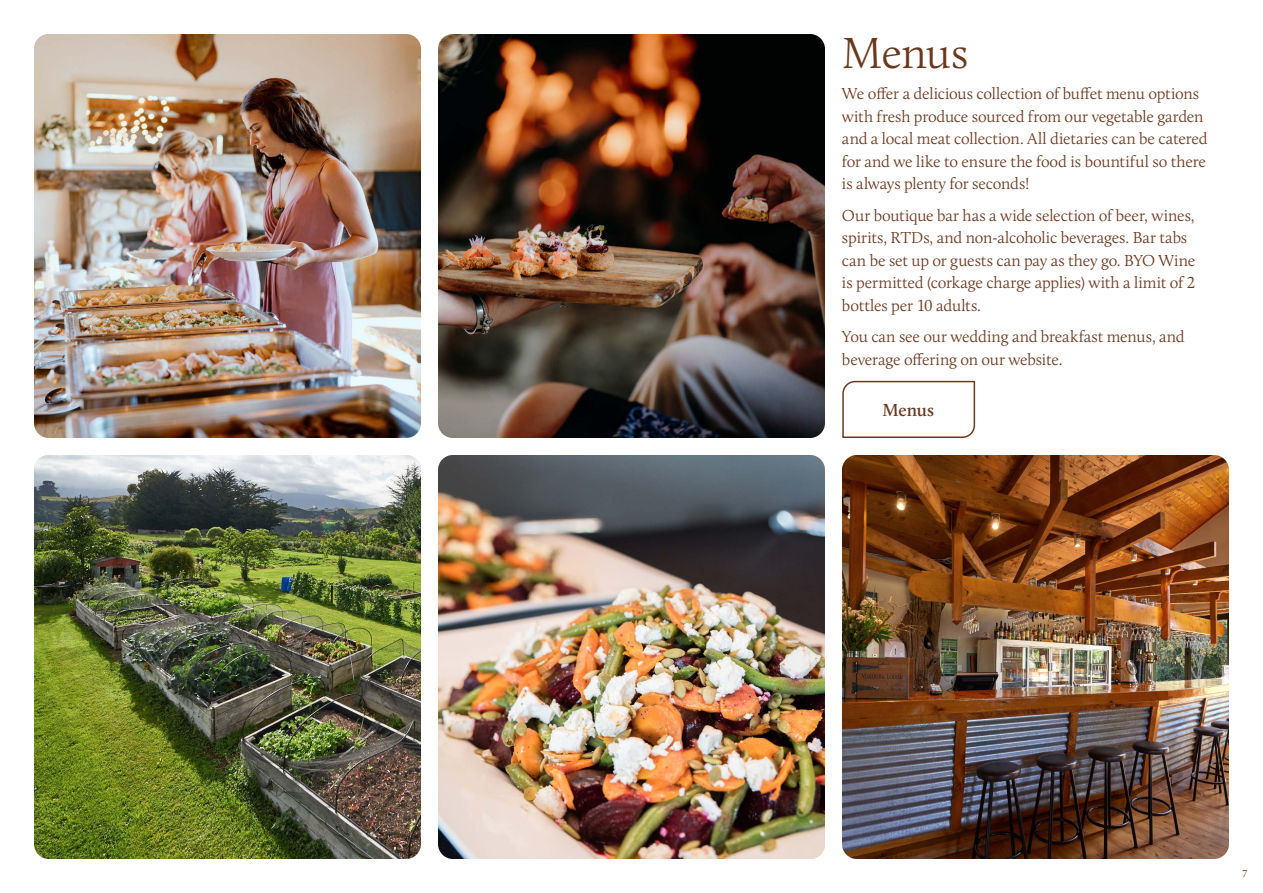
<style>
.page{position:relative;width:1263px;height:893px;background:#fff}
.page>*{position:absolute;margin:0;border:0;box-sizing:border-box;transform-origin:0 0}
.t1{font:300 45px "Calluna";letter-spacing:-.015em;color:#6a381f}
.t2{font:600 18px "Calluna";letter-spacing:-.01em;color:#6a381f}
.t3{font:300 16.5px/22.5px "Calluna";letter-spacing:-.01em;color:#6a381f}
.t4{font:300 10.5px "Calluna";color:#6a381f}
</style>
<div class="page">
<img style="left:34px;top:34px;width:387px;height:404px">
<img style="left:438px;top:34px;width:387px;height:404px">
<img style="left:34px;top:455px;width:387px;height:404px">
<img style="left:438px;top:455px;width:387px;height:404px">
<img style="left:842px;top:455px;width:387px;height:404px">
<svg style="left:842px;top:380px;width:134px;height:58px"></svg>
<h1 class="t1" style="left:842px;top:26px;width:128px">Menus</h1>
<p class="t3" style="left:842px;top:82px;width:367px">We offer a delicious collection of buffet menu options with fresh produce sourced from our vegetable garden and a local meat collection. All dietaries can be catered for and we like to ensure the food is bountiful so there is always plenty for seconds!</p>
<p class="t3" style="left:842px;top:204px;width:355px">Our boutique bar has a wide selection of beer, wines, spirits, RTDs, and non-alcoholic beverages. Bar tabs can be set up or guests can pay as they go. BYO Wine is permitted (corkage charge applies) with a limit of 2 bottles per 10 adults.</p>
<p class="t3" style="left:842px;top:325px;width:344px">You can see our wedding and breakfast menus, and beverage offering on our website.</p>
<p class="t2" style="left:882px;top:399px;width:53px">Menus</p>
<p class="t4" style="left:1242px;top:867px;width:7px">7</p>
</div>
